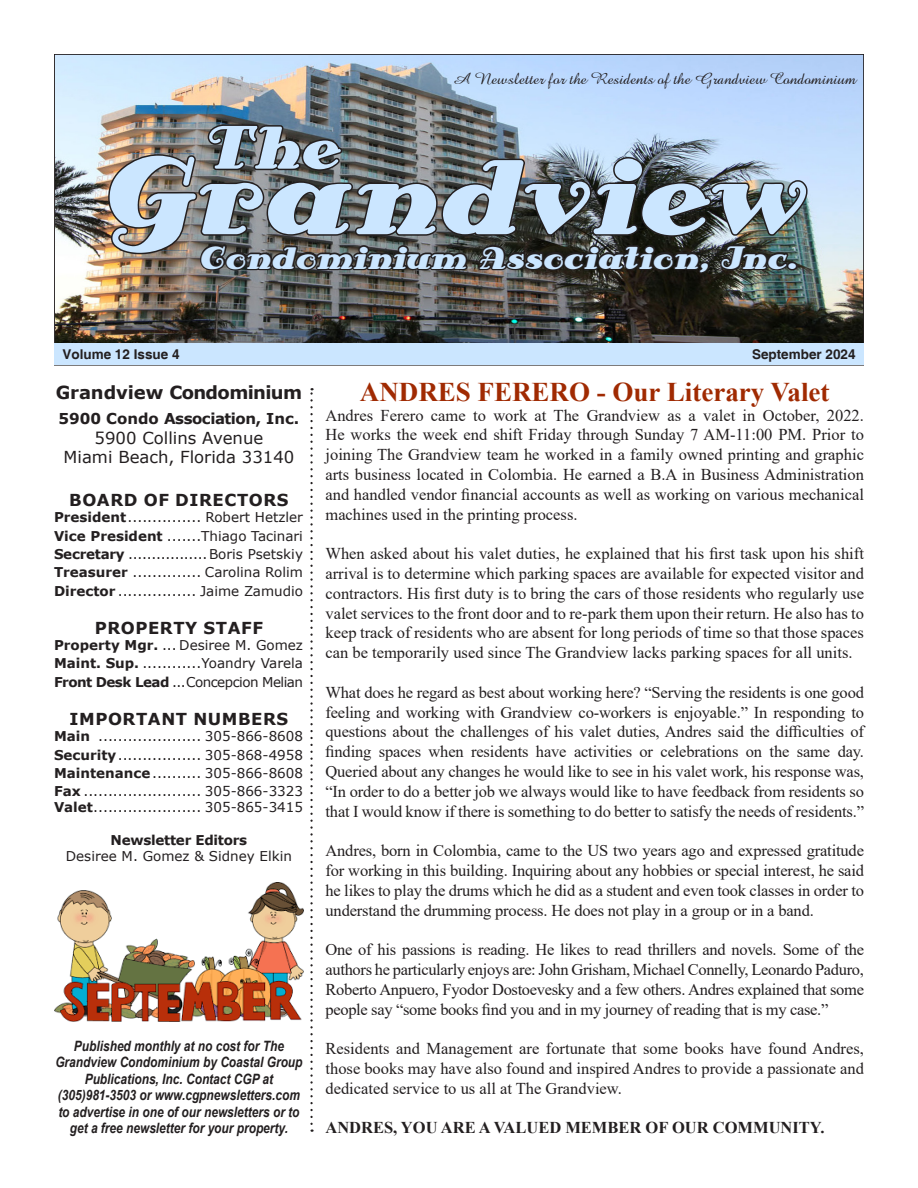
<style>
.page{position:relative;width:918px;height:1188px;background:#fff}
.page>*{position:absolute;margin:0;border:0;box-sizing:border-box;transform-origin:0 0}
.t1{font:108px "Antsy Pants";letter-spacing:.04em;color:#cbe6ff}
.t2{font:60px "Antsy Pants";color:#cbe6ff}
.t3{font:31.5px "Antsy Pants";letter-spacing:.04em;color:#cbe6ff}
.t4{font:700 27px "Times New Roman";color:#a02a02}
.t5{font:700 18px "Verdana";letter-spacing:-.035em;color:#231f20}
.t6{font:16.5px/19.8px "Times New Roman";letter-spacing:-.005em;color:#231f20;text-align:justify}
.t7{font:16.5px "Amazone BT";color:#231f20}
.t8{font:700 16.5px "Verdana";letter-spacing:.035em;color:#231f20}
.t9{font:700 16.5px "Times New Roman";color:#231f20}
.t10{font:16.5px "Verdana";color:#231f20}
.t11{font:700 15px "Verdana";letter-spacing:-.03em;color:#231f20}
.t12{font:italic 700 14.25px/16.5px "Arial";color:#231f20;text-align:center;scale:.84 1}
.t13{font:13.5px/16.2px "Verdana";color:#231f20;text-align:center}
.t14{font:13.5px "Verdana";letter-spacing:-.04em;color:#231f20}
.t15{font:700 13.5px "Helvetica";color:#231f20}
.s1{font-weight:700}
</style>
<div class="page">
<img style="left:56px;top:56px;width:806px;height:288px">
<div style="left:54px;top:344px;width:810px;height:21px;background:#cbe6ff"></div>
<img style="left:107px;top:97px;width:703px;height:247px">
<svg style="left:310px;top:388px;width:3px;height:736px"></svg>
<img style="left:54px;top:882px;width:250px;height:140px">
<p class="t7" style="left:453px;top:70px;width:405px">A Newsletter for the Residents of the Grandview Condominium</p>
<p class="t2" style="left:208px;top:112px;width:134px">The</p>
<p class="t1" style="left:108px;top:132px;width:698px">Grandview</p>
<p class="t3" style="left:201px;top:239px;width:597px">Condominium Association, Inc.</p>
<p class="t15" style="left:62px;top:346px;width:119px">Volume 12 Issue 4</p>
<p class="t15" style="left:752px;top:346px;width:105px">September 2024</p>
<p class="t5" style="left:56px;top:379px;width:248px">Grandview Condominium</p>
<p class="t11" style="left:58px;top:408px;width:242px">5900 Condo Association, Inc.</p>
<p class="t10" style="left:95px;top:426px;width:170px">5900 Collins Avenue</p>
<p class="t10" style="left:64px;top:446px;width:232px">Miami Beach, Florida 33140</p>
<p class="t8" style="left:69px;top:488px;width:221px">BOARD OF DIRECTORS</p>
<p class="t13" style="left:54px;top:509px;width:251px"><span class="s1">President</span>............... Robert Hetzler</p>
<p class="t13" style="left:54px;top:528px;width:251px"><span class="s1">Vice President</span> .......Thiago Tacinari</p>
<p class="t13" style="left:54px;top:546px;width:251px"><span class="s1">Secretary</span> .................Boris Psetskiy</p>
<p class="t13" style="left:54px;top:564px;width:250px"><span class="s1">Treasurer</span> .............. Carolina Rolim</p>
<p class="t13" style="left:54px;top:583px;width:251px"><span class="s1">Director</span> ................ Jaime Zamudio</p>
<p class="t8" style="left:95px;top:616px;width:170px">PROPERTY STAFF</p>
<p class="t13" style="left:54px;top:637px;width:251px"><span class="s1">Property Mgr.</span> ... Desiree M. Gomez</p>
<p class="t13" style="left:54px;top:655px;width:251px"><span class="s1">Maint. Sup.</span> ............Yoandry Varela</p>
<p class="t14" style="left:54px;top:673px;width:251px"><span class="s1">Front Desk Lead</span> ...Concepcion Melian</p>
<p class="t8" style="left:70px;top:707px;width:220px">IMPORTANT NUMBERS</p>
<p class="t13" style="left:54px;top:728px;width:251px"><span class="s1">Main</span> ..................... 305-866-8608</p>
<p class="t13" style="left:54px;top:746px;width:251px"><span class="s1">Security</span>................. 305-868-4958</p>
<p class="t13" style="left:54px;top:765px;width:251px"><span class="s1">Maintenance</span>.......... 305-866-8608</p>
<p class="t13" style="left:54px;top:783px;width:251px"><span class="s1">Fax</span> ........................ 305-866-3323</p>
<p class="t13" style="left:54px;top:799px;width:251px"><span class="s1">Valet</span>...................... 305-865-3415</p>
<p class="t13" style="left:66px;top:832px;width:228px"><span class="s1">Newsletter Editors<br></span>Desiree M. Gomez &amp; Sidney Elkin</p>
<p class="t12" style="left:55px;top:1038px;width:296px">Published monthly at no cost for The<br>Grandview Condominium by Coastal Group<br>Publications, Inc. Contact CGP at</p>
<p class="t12" style="left:58px;top:1088px;width:290px">(305)981-3503 or www.cgpnewsletters.com to advertise in one of our newsletters or to get a free newsletter for your property.</p>
<p class="t4" style="left:360px;top:372px;width:471px">ANDRES FERERO - Our Literary Valet</p>
<p class="t6" style="left:326px;top:405px;width:540px">Andres Ferero came to work at The Grandview as a valet in October, 2022.<br>He works the week end shift Friday through Sunday 7 AM-11:00 PM. Prior to joining The Grandview team he worked in a family owned printing and graphic arts business located in Colombia. He earned a B.A in Business Administration and handled vendor financial accounts as well as working on various mechanical machines used in the printing process.</p>
<p class="t6" style="left:326px;top:543px;width:540px">When asked about his valet duties, he explained that his first task upon his shift arrival is to determine which parking spaces are available for expected visitor and contractors. His first duty is to bring the cars of those residents who regularly use valet services to the front door and to re-park them upon their return. He also has to keep track of residents who are absent for long periods of time so that those spaces can be temporarily used since The Grandview lacks parking spaces for all units.</p>
<p class="t6" style="left:326px;top:682px;width:540px">What does he regard as best about working here? “Serving the residents is one good feeling and working with Grandview co-workers is enjoyable.” In responding to questions about the challenges of his valet duties, Andres said the difficulties of finding spaces when residents have activities or celebrations on the same day.<br>Queried about any changes he would like to see in his valet work, his response was, “In order to do a better job we always would like to have feedback from residents so that I would know if there is something to do better to satisfy the needs of residents.”</p>
<p class="t6" style="left:326px;top:840px;width:540px">Andres, born in Colombia, came to the US two years ago and expressed gratitude for working in this building. Inquiring about any hobbies or special interest, he said he likes to play the drums which he did as a student and even took classes in order to understand the drumming process. He does not play in a group or in a band.</p>
<p class="t6" style="left:326px;top:939px;width:540px">One of his passions is reading. He likes to read thrillers and novels. Some of the authors he particularly enjoys are: John Grisham, Michael Connelly, Leonardo Paduro, Roberto Anpuero, Fyodor Dostoevesky and a few others. Andres explained that some people say “some books find you and in my journey of reading that is my case.”</p>
<p class="t6" style="left:326px;top:1038px;width:540px">Residents and Management are fortunate that some books have found Andres, those books may have also found and inspired Andres to provide a passionate and dedicated service to us all at The Grandview.</p>
<p class="t9" style="left:326px;top:1116px;width:501px">ANDRES, YOU ARE A VALUED MEMBER OF OUR COMMUNITY.</p>
</div>
